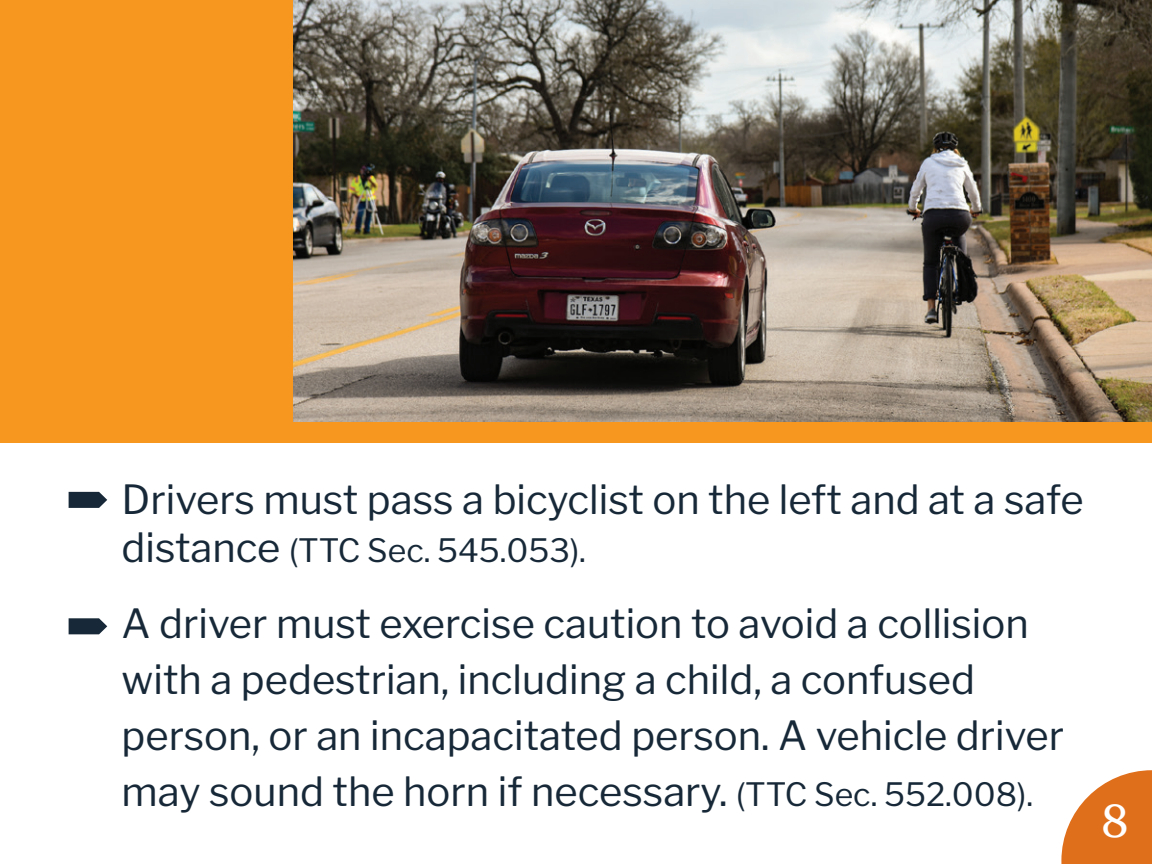
<style>
.page{position:relative;width:1152px;height:864px;background:#fff}
.page>*{position:absolute;margin:0;border:0;box-sizing:border-box;transform-origin:0 0}
.t1{font:48px "Charis SIL";color:#fff}
.t2{font:100 40px/56px "Libre Franklin";color:#172938}
.t3{font:100 32px "Libre Franklin";color:#172938}
.s1{font-size:40px}
.s2{font-size:32px}
</style>
<div class="page">
<img style="left:293px;top:0;width:859px;height:422px">
<svg style="left:1061px;top:770px;width:91px;height:94px"></svg>
<div style="left:0;top:0;width:293px;height:422px;background:#f7971f"></div>
<div style="left:0;top:422px;width:1152px;height:20px;background:#f7971f"></div>
<svg style="left:69px;top:492px;width:38px;height:16px"></svg>
<svg style="left:69px;top:618px;width:38px;height:16px"></svg>
<p class="t2" style="left:122px;top:467px;width:963px">Drivers must pass a bicyclist on the left and at a safe</p>
<p class="t3" style="left:122px;top:525px;width:466px"><span class="s1">distance</span> (TTC Sec. 545.053).</p>
<p class="t2" style="left:122px;top:591px;width:944px">A driver must exercise caution to avoid a collision with a pedestrian, including a child, a confused person, or an incapacitated person. A vehicle driver may sound the horn if necessary. <span class="s2">(TTC Sec. 552.008).</span></p>
<p class="t1" style="left:1102px;top:793px;width:29px">8</p>
</div>
